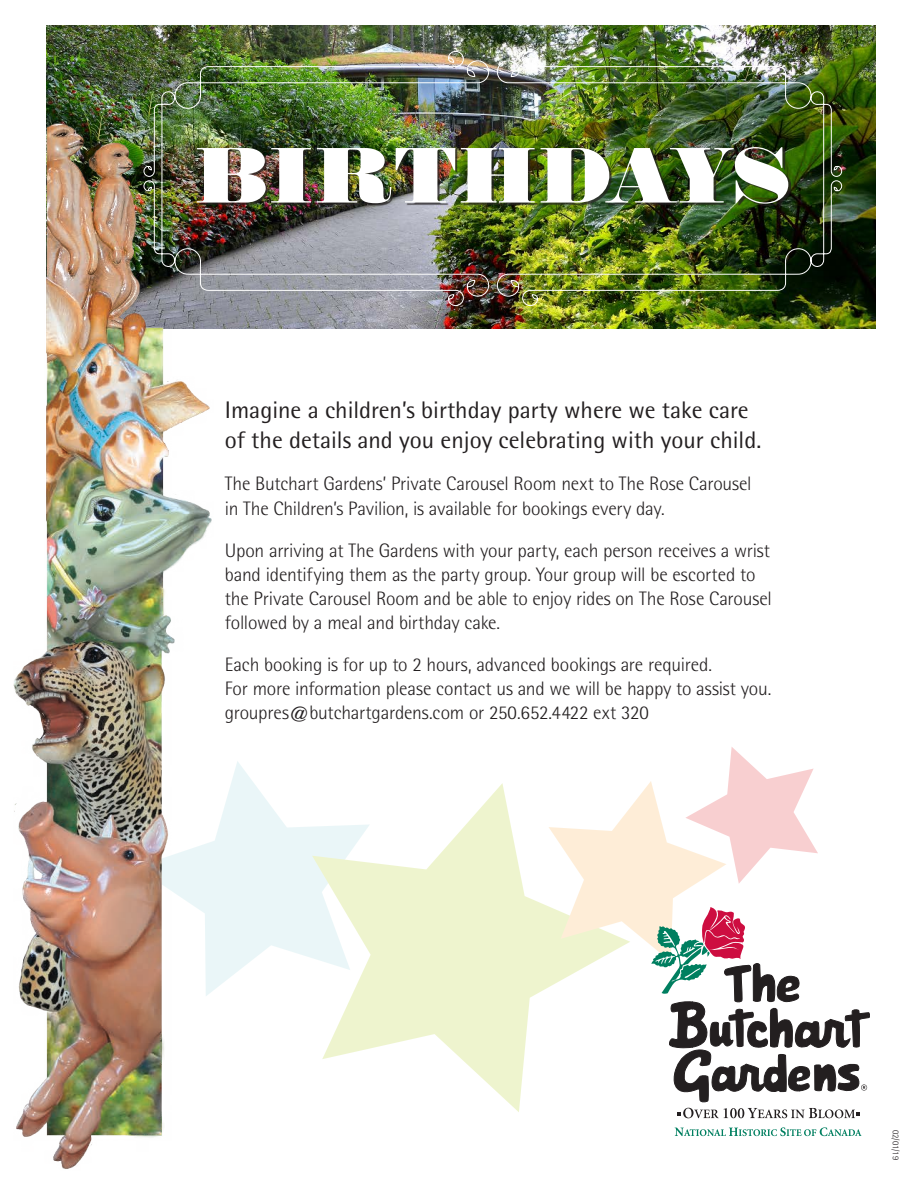
<style>
.page{position:relative;width:918px;height:1188px;background:#fff}
.page>*{position:absolute;margin:0;border:0;box-sizing:border-box;transform-origin:0 0}
.t1{font:75px "Falstaff";color:#fff}
.t2{font:24px/30px "Rotis Semi Sans";color:#231f20}
.t3{font:300 19.5px/24px "Rotis Semi Sans";letter-spacing:-.01em;color:#231f20}
.t4{font:300 9px "Rotis Semi Sans";color:#231f20}
</style>
<div class="page">
<img style="left:213px;top:26px;width:663px;height:302px">
<img style="left:213px;top:51px;width:629px;height:255px">
<svg style="left:213px;top:761px;width:99px;height:229px;fill:#eaf6f8"></svg>
<svg style="left:312px;top:783px;width:237px;height:329px;fill:#eef4ce"></svg>
<div style="left:199px;top:149px;width:592px;height:57px;background:#231f20;opacity:.75"></div>
<svg style="left:549px;top:747px;width:321px;height:371px"></svg>
<svg style="left:675px;top:1127px;width:187px;height:9px"></svg>
<img style="left:14px;top:25px;width:199px;height:1144px">
<h1 class="t1" style="left:194px;top:131px;width:599px">BIRTHDAYS</h1>
<p class="t2" style="left:225px;top:395px;width:538px">Imagine a children’s birthday party where we take care of the details and you enjoy celebrating with your child.</p>
<p class="t3" style="left:225px;top:471px;width:528px;line-height:25.5px">The Butchart Gardens’ Private Carousel Room next to The Rose Carousel in The Children’s Pavilion, is available for bookings every day.</p>
<p class="t3" style="left:225px;top:539px;width:548px">Upon arriving at The Gardens with your party, each person receives a wrist band identifying them as the party group. Your group will be escorted to the Private Carousel Room and be able to enjoy rides on The Rose Carousel followed by a meal and birthday cake.</p>
<p class="t3" style="left:225px;top:653px;width:548px">Each booking is for up to 2 hours, advanced bookings are required.<br>For more information please contact us and we will be happy to assist you. groupres@butchartgardens.com or 250.652.4422 ext 320</p>
<p class="t4" style="left:901px;top:1130px;width:32px;rotate:90deg">02/01/19</p>
</div>
